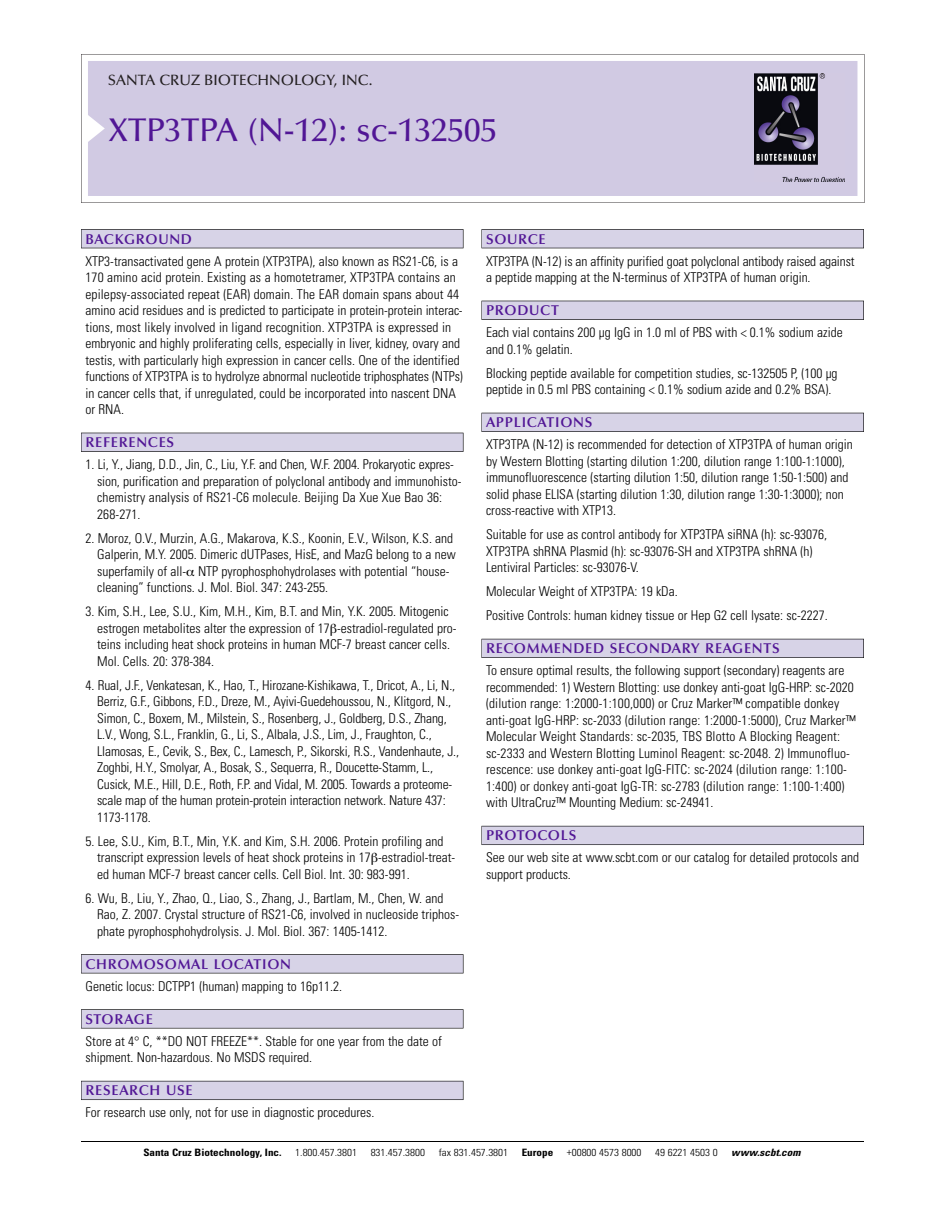
<style>
.page{position:relative;width:945px;height:1215px;background:#fff}
.page>*{position:absolute;margin:0;border:0;box-sizing:border-box;transform-origin:0 0}
.t1{font:500 33px "Optima";color:#511695}
.t2{font:500 15px "Optima";color:#231f20}
.t3{font:600 14.25px "Optima";letter-spacing:.05em;color:#511695}
.t4{font:300 condensed 13.5px/16.5px "Univers";color:#000}
.t5{font:300 condensed 10.2px "Univers";color:#000;scale:1.1 1}
.t6{font:700 condensed 10.2px "Univers";color:#000;scale:1.1 1}
.t7{font:italic 700 condensed 10.2px "Univers";letter-spacing:.005em;color:#000;scale:1.1 1}
</style>
<div class="page">
<svg style="left:81px;top:54px;width:783px;height:149px"></svg>
<div style="left:88px;top:61px;width:769px;height:135px;background:#d1cae3"></div>
<img style="left:755px;top:74px;width:90px;height:108px">
<div style="left:81px;top:229px;width:382px;height:19px;background:#525156"></div>
<div style="left:81px;top:230px;width:382px;height:18px;background:#d7d3e7"></div>
<div style="left:81px;top:433px;width:382px;height:19px;background:#515055"></div>
<div style="left:81px;top:433px;width:382px;height:18px;background:#d7d3e7"></div>
<div style="left:81px;top:954px;width:382px;height:19px;background:#545357"></div>
<div style="left:81px;top:955px;width:382px;height:18px;background:#d7d3e7"></div>
<div style="left:81px;top:1009px;width:382px;height:19px;background:#575759"></div>
<div style="left:81px;top:1010px;width:382px;height:18px;background:#d7d3e7"></div>
<div style="left:81px;top:1081px;width:382px;height:19px;background:#5b5a62"></div>
<div style="left:81px;top:1081px;width:382px;height:18px;background:#d7d3e7"></div>
<div style="left:482px;top:229px;width:382px;height:19px;background:#525156"></div>
<div style="left:482px;top:230px;width:381px;height:18px;background:#d7d3e7"></div>
<div style="left:482px;top:301px;width:382px;height:19px;background:#515055"></div>
<div style="left:482px;top:301px;width:381px;height:18px;background:#d7d3e7"></div>
<div style="left:482px;top:413px;width:382px;height:19px;background:#525158"></div>
<div style="left:482px;top:413px;width:381px;height:18px;background:#d7d3e7"></div>
<div style="left:482px;top:639px;width:382px;height:19px;background:#54535a"></div>
<div style="left:482px;top:639px;width:381px;height:18px;background:#d7d3e7"></div>
<div style="left:482px;top:826px;width:382px;height:19px;background:#5b5a62"></div>
<div style="left:482px;top:826px;width:381px;height:18px;background:#d7d3e7"></div>
<hr style="left:81px;top:1141px;width:783px;height:1px;background:#000">
<p class="t2" style="left:108px;top:74px;width:266px">SANTA CRUZ BIOTECHNOLOGY, INC.</p>
<h1 class="t1" style="left:108px;top:117px;width:391px">XTP3TPA (N-12): sc-132505</h1>
<p class="t3" style="left:86px;top:233px;width:108px">BACKGROUND</p>
<p class="t4" style="left:86px;top:254px;width:379px">XTP3-transactivated gene A protein (XTP3TPA), also known as RS21-C6, is a 170 amino acid protein. Existing as a homotetramer, XTP3TPA contains an epilepsy-associated repeat (EAR) domain. The EAR domain spans about 44 amino acid residues and is predicted to participate in protein-protein interac&shy;tions, most likely involved in ligand recognition. XTP3TPA is expressed in embryonic and highly proliferating cells, especially in liver, kidney, ovary and testis, with particularly high expression in cancer cells. One of the identified functions of XTP3TPA is to hydrolyze abnormal nucleotide triphosphates (NTPs) in cancer cells that, if unregulated, could be incorporated into nascent DNA or RNA.</p>
<p class="t3" style="left:86px;top:437px;width:90px">REFERENCES</p>
<p class="t4" style="left:97px;top:457px;width:366px;text-indent:-12px">1. Li, Y., Jiang, D.D., Jin, C., Liu, Y.F. and Chen, W.F. 2004. Prokaryotic expres&shy;sion, purification and preparation of polyclonal antibody and immunohisto&shy;chemistry analysis of RS21-C6 molecule. Beijing Da Xue Xue Bao 36:<br>268-271.</p>
<p class="t4" style="left:97px;top:531px;width:360px;text-indent:-12px">2. Moroz, O.V., Murzin, A.G., Makarova, K.S., Koonin, E.V., Wilson, K.S. and Galperin, M.Y. 2005. Dimeric dUTPases, HisE, and MazG belong to a new superfamily of all- NTP pyrophosphohydrolases with potential “house&shy;cleaning” functions. J. Mol. Biol. 347: 243-255.</p>
<p class="t4" style="left:97px;top:604px;width:361px;text-indent:-12px">3. Kim, S.H., Lee, S.U., Kim, M.H., Kim, B.T. and Min, Y.K. 2005. Mitogenic estrogen metabolites alter the expression of 17 -estradiol-regulated pro&shy;teins including heat shock proteins in human MCF-7 breast cancer cells.<br>Mol. Cells. 20: 378-384.</p>
<p class="t4" style="left:97px;top:678px;width:363px;text-indent:-12px">4. Rual, J.F., Venkatesan, K., Hao, T., Hirozane-Kishikawa, T., Dricot, A., Li, N., Berriz, G.F., Gibbons, F.D., Dreze, M., Ayivi-Guedehoussou, N., Klitgord, N., Simon, C., Boxem, M., Milstein, S., Rosenberg, J., Goldberg, D.S., Zhang, L.V., Wong, S.L., Franklin, G., Li, S., Albala, J.S., Lim, J., Fraughton, C., Llamosas, E., Cevik, S., Bex, C., Lamesch, P., Sikorski, R.S., Vandenhaute, J., Zoghbi, H.Y., Smolyar, A., Bosak, S., Sequerra, R., Doucette-Stamm, L., Cusick, M.E., Hill, D.E., Roth, F.P. and Vidal, M. 2005. Towards a proteome&shy;scale map of the human protein-protein interaction network. Nature 437:<br>1173-1178.</p>
<p class="t4" style="left:97px;top:834px;width:360px;text-indent:-12px">5. Lee, S.U., Kim, B.T., Min, Y.K. and Kim, S.H. 2006. Protein profiling and transcript expression levels of heat shock proteins in 17 -estradiol-treat&shy;ed human MCF-7 breast cancer cells. Cell Biol. Int. 30: 983-991.</p>
<p class="t4" style="left:97px;top:891px;width:363px;text-indent:-12px">6. Wu, B., Liu, Y., Zhao, Q., Liao, S., Zhang, J., Bartlam, M., Chen, W. and<br>Rao, Z. 2007. Crystal structure of RS21-C6, involved in nucleoside triphos&shy;phate pyrophosphohydrolysis. J. Mol. Biol. 367: 1405-1412.</p>
<p class="t3" style="left:86px;top:958px;width:207px">CHROMOSOMAL LOCATION</p>
<p class="t4" style="left:86px;top:979px;width:258px">Genetic locus: DCTPP1 (human) mapping to 16p11.2.</p>
<p class="t3" style="left:86px;top:1013px;width:69px">STORAGE</p>
<p class="t4" style="left:86px;top:1034px;width:358px">Store at 4° C, **DO NOT FREEZE**. Stable for one year from the date of shipment. Non-hazardous. No MSDS required.</p>
<p class="t3" style="left:86px;top:1085px;width:109px">RESEARCH USE</p>
<p class="t4" style="left:86px;top:1105px;width:290px">For research use only, not for use in diagnostic procedures.</p>
<p class="t3" style="left:486px;top:233px;width:61px">SOURCE</p>
<p class="t4" style="left:486px;top:254px;width:370px">XTP3TPA (N-12) is an affinity purified goat polyclonal antibody raised against a peptide mapping at the N-terminus of XTP3TPA of human origin.</p>
<p class="t3" style="left:486px;top:305px;width:74px">PRODUCT</p>
<p class="t4" style="left:486px;top:325px;width:358px">Each vial contains 200 µg IgG in 1.0 ml of PBS with &lt; 0.1% sodium azide and 0.1% gelatin.</p>
<p class="t4" style="left:486px;top:366px;width:353px">Blocking peptide available for competition studies, sc-132505 P, (100 µg peptide in 0.5 ml PBS containing &lt; 0.1% sodium azide and 0.2% BSA).</p>
<p class="t3" style="left:486px;top:417px;width:108px">APPLICATIONS</p>
<p class="t4" style="left:486px;top:437px;width:368px">XTP3TPA (N-12) is recommended for detection of XTP3TPA of human origin by Western Blotting (starting dilution 1:200, dilution range 1:100-1:1000), immunofluorescence (starting dilution 1:50, dilution range 1:50-1:500) and solid phase ELISA (starting dilution 1:30, dilution range 1:30-1:3000); non cross-reactive with XTP13.</p>
<p class="t4" style="left:486px;top:527px;width:343px">Suitable for use as control antibody for XTP3TPA siRNA (h): sc-93076,<br>XTP3TPA shRNA Plasmid (h): sc-93076-SH and XTP3TPA shRNA (h)<br>Lentiviral Particles: sc-93076-V.</p>
<p class="t4" style="left:486px;top:581px;width:343px;line-height:24px">Molecular Weight of XTP3TPA: 19 kDa.<br>Positive Controls: human kidney tissue or Hep G2 cell lysate: sc-2227.</p>
<p class="t3" style="left:486px;top:643px;width:295px">RECOMMENDED SECONDARY REAGENTS</p>
<p class="t4" style="left:486px;top:663px;width:371px">To ensure optimal results, the following support (secondary) reagents are recommended: 1) Western Blotting: use donkey anti-goat IgG-HRP: sc-2020 (dilution range: 1:2000-1:100,000) or Cruz Marker™ compatible donkey anti-goat IgG-HRP: sc-2033 (dilution range: 1:2000-1:5000), Cruz Marker™ Molecular Weight Standards: sc-2035, TBS Blotto A Blocking Reagent: sc-2333 and Western Blotting Luminol Reagent: sc-2048. 2) Immunofluo&shy;rescence: use donkey anti-goat IgG-FITC: sc-2024 (dilution range: 1:100- 1:400) or donkey anti-goat IgG-TR: sc-2783 (dilution range: 1:100-1:400) with UltraCruz™ Mounting Medium: sc-24941.</p>
<p class="t3" style="left:486px;top:830px;width:92px">PROTOCOLS</p>
<p class="t4" style="left:486px;top:850px;width:375px">See our web site at www.scbt.com or our catalog for detailed protocols and support products.</p>
<p class="t6" style="left:143px;top:1148px;width:127px">Santa Cruz Biotechnology, Inc.</p>
<p class="t5" style="left:295px;top:1148px;width:58px">1.800.457.3801</p>
<p class="t5" style="left:371px;top:1148px;width:51px">831.457.3800</p>
<p class="t5" style="left:439px;top:1148px;width:65px">fax 831.457.3801</p>
<p class="t6" style="left:522px;top:1148px;width:30px">Europe</p>
<p class="t5" style="left:567px;top:1148px;width:69px">+00800 4573 8000</p>
<p class="t5" style="left:655px;top:1148px;width:58px">49 6221 4503 0</p>
<p class="t7" style="left:731px;top:1148px;width:64px">www.scbt.com</p>
</div>
